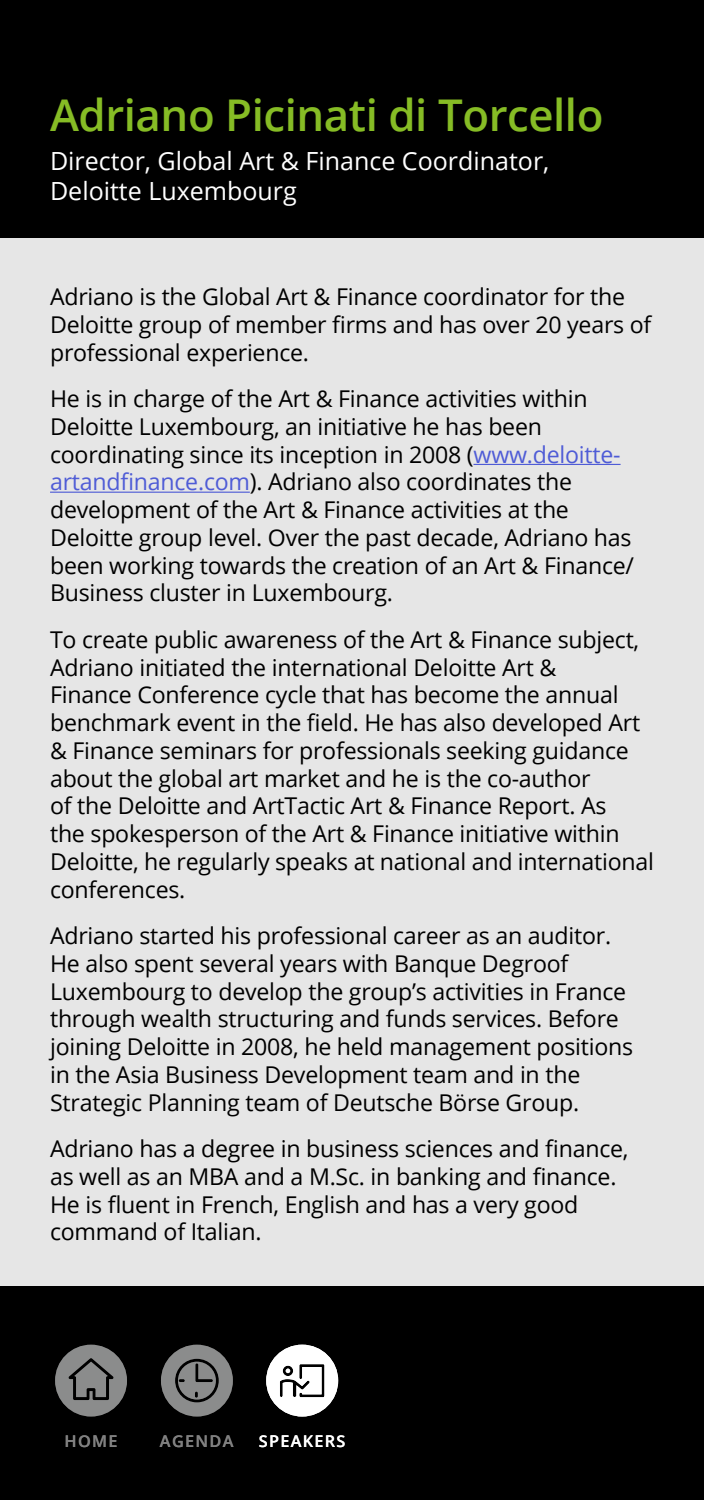
<style>
.page{position:relative;width:704px;height:1500px;background:#fff}
.page>*{position:absolute;margin:0;border:0;box-sizing:border-box;transform-origin:0 0}
.t1{font:600 43.75px "Open Sans";letter-spacing:-.01em;color:#86bc25}
.t2{font:25px/30px "Open Sans";color:#fff}
.t3{font:23.12px/27.8px "Open Sans";letter-spacing:-.01em;color:#000}
.t4{font:600 16.25px "Open Sans";letter-spacing:.08em;color:#808080}
.t5{font:600 16.25px "Open Sans";letter-spacing:.08em;color:#fff}
.s1{color:#4f5cd6}
</style>
<div class="page">
<div style="left:0;top:0;width:703px;height:1500px;background:#000"></div>
<div style="left:0;top:238px;width:703px;height:1065px;background:#e6e6e6"></div>
<hr style="left:473px;top:464px;width:147px;height:1px;background:#4f5cd6">
<hr style="left:50px;top:492px;width:200px;height:1px;background:#4f5cd6">
<div style="left:0;top:1287px;width:703px;height:58px;background:#000"></div>
<svg style="left:55px;top:1345px;width:72px;height:72px"></svg>
<svg style="left:161px;top:1345px;width:72px;height:72px"></svg>
<svg style="left:266px;top:1345px;width:72px;height:72px"></svg>
<h1 class="t1" style="left:50px;top:85px;width:554px">Adriano Picinati di Torcello</h1>
<p class="t2" style="left:50px;top:145px;width:500px">Director, Global Art &amp; Finance Coordinator,<br>Deloitte Luxembourg</p>
<p class="t3" style="left:50px;top:282px;width:602px">Adriano is the Global Art &amp; Finance coordinator for the<br>Deloitte group of member firms and has over 20 years of professional experience.</p>
<p class="t3" style="left:50px;top:384px;width:585px">He is in charge of the Art &amp; Finance activities within Deloitte Luxembourg, an initiative he has been coordinating since its inception in 2008 (<span class="s1">www.deloitte&shy;artandfinance.com</span>). Adriano also coordinates the development of the Art &amp; Finance activities at the Deloitte group level. Over the past decade, Adriano has been working towards the creation of an Art &amp; Finance/ Business cluster in Luxembourg.</p>
<p class="t3" style="left:50px;top:625px;width:605px">To create public awareness of the Art &amp; Finance subject, Adriano initiated the international Deloitte Art &amp;<br>Finance Conference cycle that has become the annual benchmark event in the field. He has also developed Art &amp; Finance seminars for professionals seeking guidance about the global art market and he is the co-author<br>of the Deloitte and ArtTactic Art &amp; Finance Report. As<br>the spokesperson of the Art &amp; Finance initiative within Deloitte, he regularly speaks at national and international conferences.</p>
<p class="t3" style="left:50px;top:921px;width:584px">Adriano started his professional career as an auditor.<br>He also spent several years with Banque Degroof Luxembourg to develop the group’s activities in France through wealth structuring and funds services. Before joining Deloitte in 2008, he held management positions in the Asia Business Development team and in the Strategic Planning team of Deutsche Börse Group.</p>
<p class="t3" style="left:50px;top:1134px;width:579px">Adriano has a degree in business sciences and finance, as well as an MBA and a M.Sc. in banking and finance.<br>He is fluent in French, English and has a very good command of Italian.</p>
<p class="t4" style="left:64px;top:1430px;width:54px">HOME</p>
<p class="t4" style="left:160px;top:1430px;width:75px">AGENDA</p>
<p class="t5" style="left:259px;top:1430px;width:88px">SPEAKERS</p>
</div>
